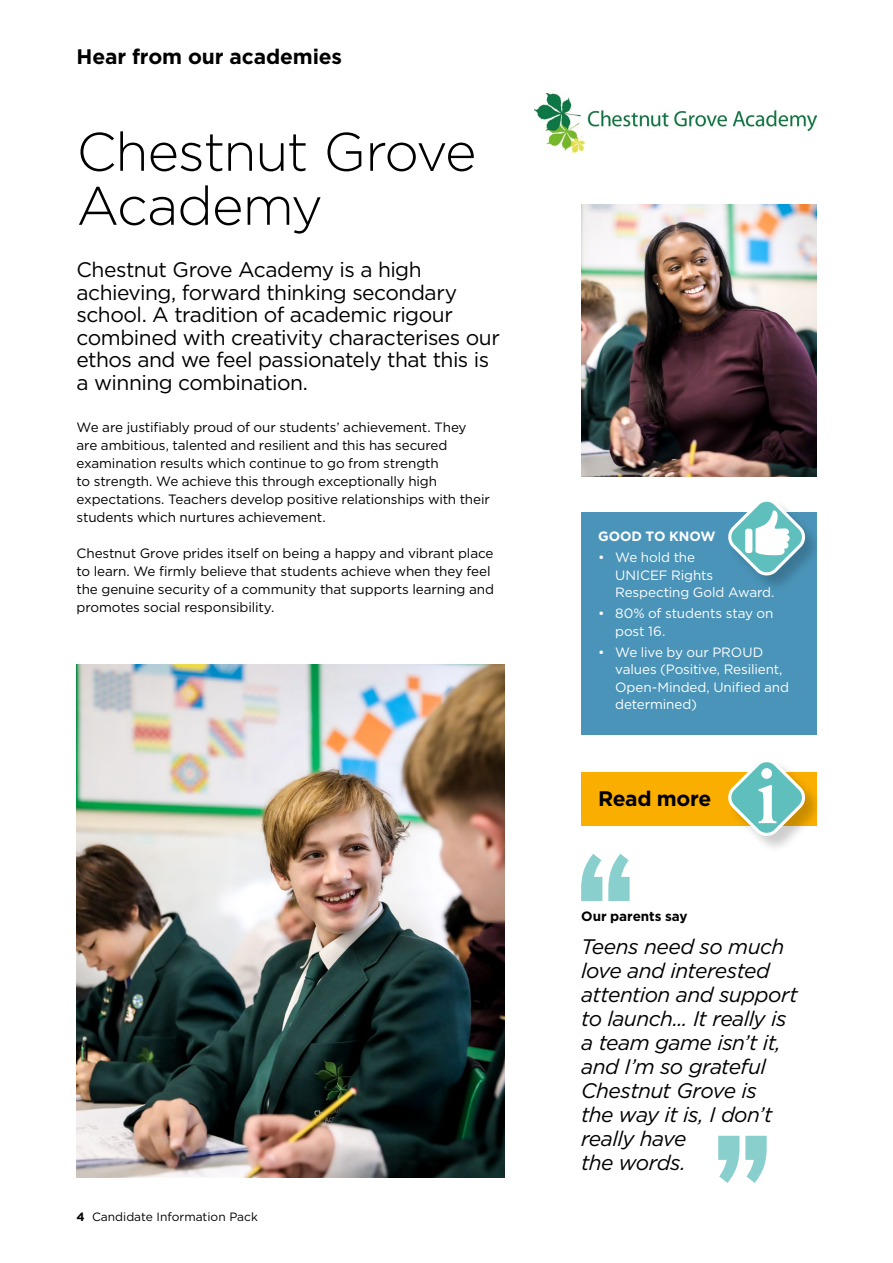
<style>
.page{position:relative;width:893px;height:1263px;background:#fff}
.page>*{position:absolute;margin:0;border:0;box-sizing:border-box;transform-origin:0 0}
.t1{font:300 54px/54px "Gotham";letter-spacing:-.02em;color:#000}
.t2{font:21px/22.5px "Gotham";letter-spacing:-.025em;color:#000}
.t3{font:italic 21px/24px "Gotham";letter-spacing:-.025em;color:#000}
.t4{font:700 21px "Gotham";letter-spacing:-.01em;color:#000}
.t5{font:13.5px/18px "Gotham";letter-spacing:-.01em;color:#000}
.t6{font:13.5px/17.2px "Gotham";letter-spacing:-.01em;color:#fff}
.t7{font:700 13.5px "Gotham";letter-spacing:-.005em;color:#000}
.t8{font:700 13.5px "Gotham";color:#fff}
.t9{font:12px "Gotham";color:#000}
.s1{font-weight:700}
</style>
<div class="page">
<div style="left:581px;top:772px;width:235px;height:53px;background:#f9ae00"></div>
<div style="left:581px;top:512px;width:235px;height:223px;background:#4a94b9"></div>
<svg style="left:581px;top:854px;width:49px;height:47px"></svg>
<svg style="left:718px;top:1136px;width:49px;height:47px"></svg>
<div style="left:728px;top:759px;width:95px;height:94px;background:#000;opacity:.2"></div>
<svg style="left:728px;top:759px;width:81px;height:81px"></svg>
<img style="left:77px;top:664px;width:428px;height:514px">
<img style="left:581px;top:205px;width:235px;height:271px">
<img style="left:535px;top:93px;width:281px;height:60px">
<div style="left:728px;top:498px;width:94px;height:95px;background:#000;opacity:.2"></div>
<svg style="left:728px;top:498px;width:81px;height:82px"></svg>
<h2 class="t4" style="left:77px;top:42px;width:267px">Hear from our academies</h2>
<h1 class="t1" style="left:77px;top:123px;width:401px">Chestnut Grove<br>Academy</h1>
<h2 class="t2" style="left:77px;top:258px;width:425px">Chestnut Grove Academy is a high achieving, forward thinking secondary school. A tradition of academic rigour combined with creativity characterises our ethos and we feel passionately that this is a winning combination.</h2>
<p class="t5" style="left:77px;top:418px;width:415px">We are justifiably proud of our students’ achievement. They are ambitious, talented and resilient and this has secured examination results which continue to go from strength<br>to strength. We achieve this through exceptionally high expectations. Teachers develop positive relationships with their students which nurtures achievement.</p>
<p class="t5" style="left:77px;top:544px;width:419px">Chestnut Grove prides itself on being a happy and vibrant place to learn. We firmly believe that students achieve when they feel the genuine security of a community that supports learning and promotes social responsibility.</p>
<p class="t9" style="left:77px;top:1209px;width:183px"><span class="s1">4</span> Candidate Information Pack</p>
<p class="t8" style="left:598px;top:527px;width:119px">GOOD TO KNOW</p>
<p class="t6" style="left:615px;top:549px;width:161px;text-indent:-17px">• We hold the<br>UNICEF Rights<br>Respecting Gold Award.</p>
<p class="t6" style="left:615px;top:605px;width:160px;text-indent:-17px">• 80% of students stay on post 16.</p>
<p class="t6" style="left:615px;top:643px;width:175px;text-indent:-17px">• We live by our PROUD values (Positive, Resilient,<br>Open-Minded, Unified and determined)</p>
<h2 class="t4" style="left:598px;top:784px;width:115px">Read more</h2>
<p class="t7" style="left:581px;top:907px;width:108px">Our parents say</p>
<h2 class="t3" style="left:581px;top:934px;width:218px">Teens need so much love and interested attention and support to launch... It really is a team game isn’t it, and I’m so grateful<br>Chestnut Grove is<br>the way it is, I don’t really have<br>the words.</h2>
</div>
